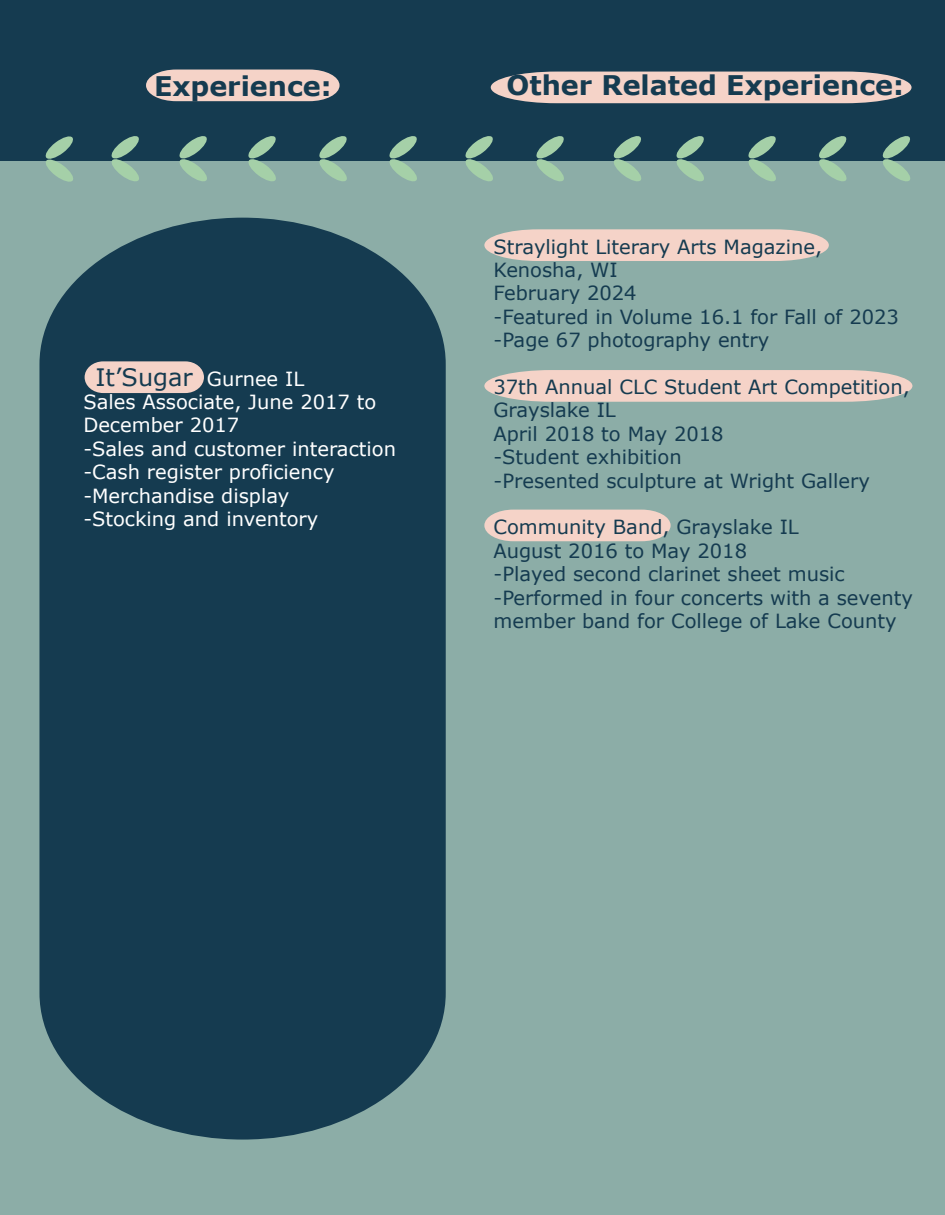
<style>
.page{position:relative;width:945px;height:1215px;background:#fff}
.page>*{position:absolute;margin:0;border:0;box-sizing:border-box;transform-origin:0 0}
.t1{font:700 27px "Verdana";color:#153b50}
.t2{font:24px "Verdana";color:#153b50}
.t3{font:19.5px/23.4px "Verdana";color:#153b50}
.t4{font:19.5px/23.4px "Verdana";color:#fff}
</style>
<div class="page">
<div style="left:0;top:14px;width:945px;height:1201px;background:#8cada7"></div>
<svg style="left:39px;top:218px;width:407px;height:922px;background:#1d4356"></svg>
<svg style="left:85px;top:361px;width:119px;height:32px;background:#e3c7be"></svg>
<div style="left:0;top:0;width:945px;height:160px;background:#153b50"></div>
<svg style="left:44px;top:136px;width:31px;height:46px"></svg>
<svg style="left:110px;top:136px;width:31px;height:45px"></svg>
<svg style="left:178px;top:136px;width:31px;height:45px"></svg>
<svg style="left:247px;top:136px;width:30px;height:45px"></svg>
<svg style="left:318px;top:136px;width:30px;height:45px"></svg>
<svg style="left:388px;top:136px;width:31px;height:46px"></svg>
<svg style="left:464px;top:136px;width:29px;height:46px"></svg>
<svg style="left:536px;top:136px;width:28px;height:46px"></svg>
<svg style="left:613px;top:136px;width:28px;height:45px"></svg>
<svg style="left:676px;top:136px;width:28px;height:46px"></svg>
<svg style="left:748px;top:136px;width:28px;height:46px"></svg>
<svg style="left:819px;top:136px;width:28px;height:45px"></svg>
<svg style="left:882px;top:136px;width:28px;height:45px"></svg>
<svg style="left:146px;top:70px;width:194px;height:31px;background:#e6c9c0"></svg>
<svg style="left:491px;top:72px;width:421px;height:31px;background:#e6c9c0"></svg>
<svg style="left:484px;top:229px;width:345px;height:32px;background:#eccfc5"></svg>
<svg style="left:484px;top:370px;width:428px;height:32px;background:#ecd0c5"></svg>
<svg style="left:484px;top:510px;width:187px;height:31px;background:#edd0c5"></svg>
<h1 class="t1" style="left:154px;top:68px;width:179px">Experience:</h1>
<h1 class="t1" style="left:507px;top:68px;width:399px">Other Related Experience:</h1>
<p class="t2" style="left:95px;top:362px;width:99px">It’Sugar</p>
<p class="t4" style="left:83px;top:367px;width:314px;text-indent:124px">Gurnee IL<br>Sales Associate, June 2017 to<br>December 2017<br>-Sales and customer interaction -Cash register proficiency -Merchandise display<br>-Stocking and inventory</p>
<p class="t3" style="left:493px;top:235px;width:407px">Straylight Literary Arts Magazine,<br>Kenosha, WI<br>February 2024<br>-Featured in Volume 16.1 for Fall of 2023 -Page 67 photography entry</p>
<p class="t3" style="left:493px;top:375px;width:418px">37th Annual CLC Student Art Competition,<br>Grayslake IL<br>April 2018 to May 2018<br>-Student exhibition<br>-Presented sculpture at Wright Gallery</p>
<p class="t3" style="left:493px;top:516px;width:421px">Community Band, Grayslake IL<br>August 2016 to May 2018<br>-Played second clarinet sheet music -Performed in four concerts with a seventy member band for College of Lake County</p>
</div>
